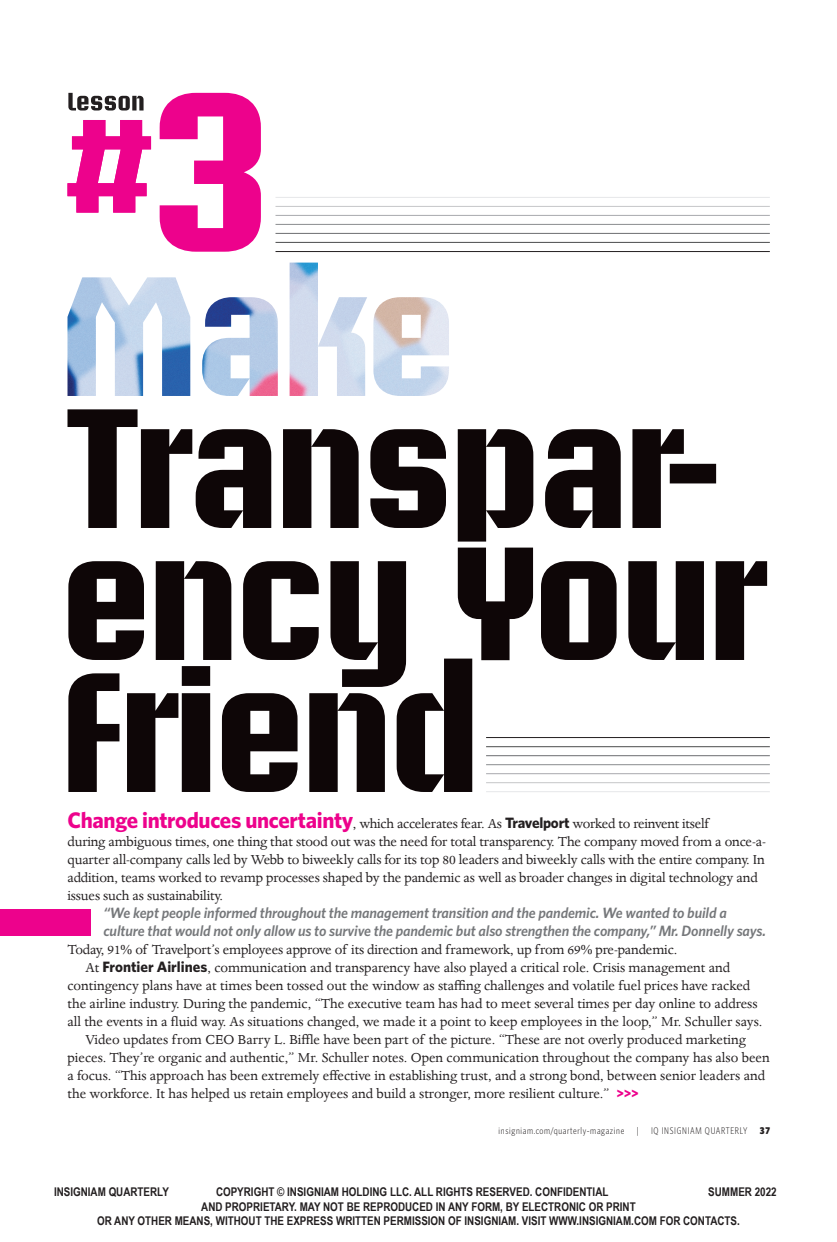
<style>
.page{position:relative;width:837px;height:1242px;background:#fff}
.page>*{position:absolute;margin:0;border:0;box-sizing:border-box;transform-origin:0 0}
.Body_Copy_Justified{font:15px/18px "Dante MT Pro";color:#231f20}
.Body_Copy_Justified-2{font:italic 600 15px/18px "Whitney HTF";letter-spacing:-.01em;color:#76787b}
.t1{font:700 12px "Arial Narrow";color:#231f20}
.t2{font:300 condensed 9.75px "Whitney HTF";letter-spacing:.07em;color:#231f20}
.t3{font:900 condensed 9.75px "Whitney HTF";color:#231f20}
.s1{font-family:"Whitney HTF";font-weight:700;font-size:22.5px;color:#ed028c}
.s2{font-family:"Whitney HTF";font-weight:700}
.s3{font-family:"Whitney HTF";font-weight:900;font-size:13.5px;color:#ed028c}
</style>
<div class="page">
<svg style="left:160px;top:93px;width:101px;height:159px"></svg>
<svg style="left:68px;top:93px;width:76px;height:18px"></svg>
<svg style="left:67px;top:120px;width:84px;height:93px"></svg>
<hr style="left:486px;top:737px;width:284px;height:1px;background:#231f20">
<hr style="left:486px;top:782px;width:284px;height:1px;background:#c5c6c8">
<hr style="left:486px;top:773px;width:284px;height:1px;background:#a8a9ad">
<hr style="left:486px;top:764px;width:284px;height:1px;background:#8a8c8f">
<hr style="left:486px;top:755px;width:284px;height:1px;background:#6c6d70">
<hr style="left:486px;top:746px;width:284px;height:1px;background:#4b4c4d">
<hr style="left:486px;top:791px;width:284px;height:1px;background:#e6e7e9">
<svg style="left:68px;top:687px;width:404px;height:105px;fill:#0e0607"></svg>
<svg style="left:68px;top:561px;width:699px;height:126px"></svg>
<svg style="left:68px;top:409px;width:648px;height:133px"></svg>
<img style="left:68px;top:263px;width:381px;height:133px">
<hr style="left:276px;top:251px;width:494px;height:1px;background:#231f20">
<hr style="left:276px;top:206px;width:494px;height:1px;background:#c5c6c8">
<hr style="left:276px;top:215px;width:494px;height:1px;background:#a8a9ad">
<hr style="left:276px;top:224px;width:494px;height:1px;background:#8a8c8f">
<hr style="left:276px;top:233px;width:494px;height:1px;background:#6c6d70">
<hr style="left:276px;top:242px;width:494px;height:1px;background:#4b4c4d">
<hr style="left:276px;top:197px;width:494px;height:1px;background:#e6e7e9">
<div style="left:0;top:909px;width:90px;height:27px;background:#ed028c"></div>
<svg style="left:458px;top:548px;width:75px;height:112px"></svg>
<p class="Body_Copy_Justified" style="left:68px;top:815px;width:700px"><span class="s1">Change introduces uncertainty</span>, which accelerates fear. As <span class="s2">Travelport</span> worked to reinvent itself<br>during ambiguous times, one thing that stood out was the need for total transparency. The company moved from a once-a&shy;quarter all-company calls led by Webb to biweekly calls for its top 80 leaders and biweekly calls with the entire company. In addition, teams worked to revamp processes shaped by the pandemic as well as broader changes in digital technology and issues such as sustainability.</p>
<p class="Body_Copy_Justified-2" style="left:104px;top:903px;width:664px">“We kept people informed throughout the management transition and the pandemic. We wanted to build a culture that would not only allow us to survive the pandemic but also strengthen the company,” Mr. Donnelly says.</p>
<p class="Body_Copy_Justified" style="left:68px;top:941px;width:611px">Today, 91% of Travelport’s employees approve of its direction and framework, up from 69% pre-pandemic.</p>
<p class="Body_Copy_Justified" style="left:68px;top:959px;width:697px;text-indent:18px">At <span class="s2">Frontier Airlines</span>, communication and transparency have also played a critical role. Crisis management and contingency plans have at times been tossed out the window as staffing challenges and volatile fuel prices have racked the airline industry. During the pandemic, “The executive team has had to meet several times per day online to address all the events in a fluid way. As situations changed, we made it a point to keep employees in the loop,” Mr. Schuller says.</p>
<p class="Body_Copy_Justified" style="left:68px;top:1031px;width:704px;text-indent:18px">Video updates from CEO Barry L. Biffle have been part of the picture. “These are not overly produced marketing pieces. They’re organic and authentic,” Mr. Schuller notes. Open communication throughout the company has also been a focus. “This approach has been extremely effective in establishing trust, and a strong bond, between senior leaders and the workforce. It has helped us retain employees and build a stronger, more resilient culture.” <span class="s3">&gt;&gt;&gt;</span></p>
<p class="t2" style="left:499px;top:1125px;width:127px">insigniam.com/quarterly-magazine</p>
<p class="t2" style="left:637px;top:1125px;width:3px">|</p>
<p class="t2" style="left:651px;top:1125px;width:98px">IQ INSIGNIAM QUARTERLY</p>
<p class="t3" style="left:760px;top:1125px;width:11px">37</p>
<p class="t1" style="left:54px;top:1185px;width:116px">INSIGNIAM QUARTERLY</p>
<p class="t1" style="left:216px;top:1185px;width:394px">COPYRIGHT © INSIGNIAM HOLDING LLC. ALL RIGHTS RESERVED. CONFIDENTIAL</p>
<p class="t1" style="left:708px;top:1185px;width:70px">SUMMER 2022</p>
<p class="t1" style="left:201px;top:1199px;width:436px">AND PROPRIETARY. MAY NOT BE REPRODUCED IN ANY FORM, BY ELECTRONIC OR PRINT</p>
<p class="t1" style="left:97px;top:1214px;width:644px">OR ANY OTHER MEANS, WITHOUT THE EXPRESS WRITTEN PERMISSION OF INSIGNIAM. VISIT WWW.INSIGNIAM.COM FOR CONTACTS.</p>
</div>
